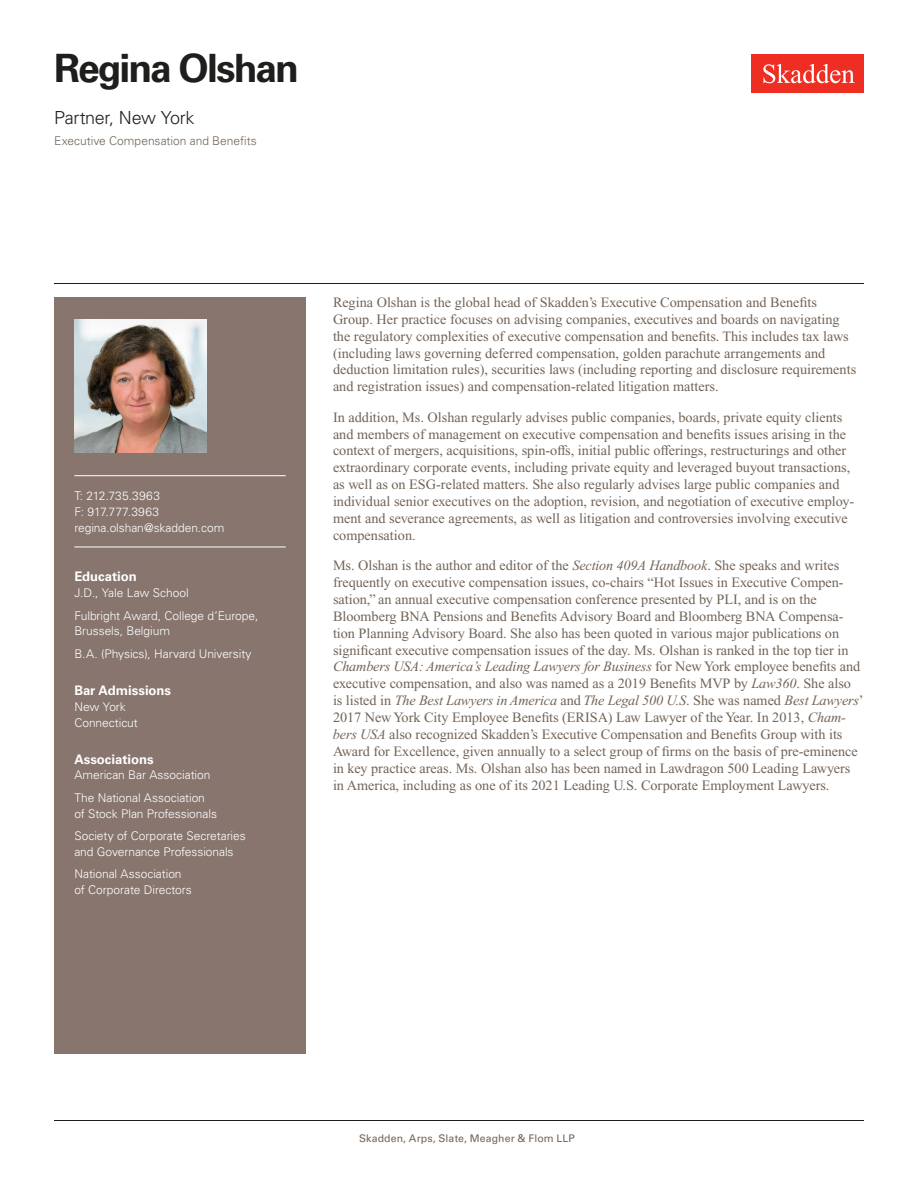
<style>
.page{position:relative;width:918px;height:1188px;background:#fff}
.page>*{position:absolute;margin:0;border:0;box-sizing:border-box;transform-origin:0 0}
.Name{font:700 39px "Univers LT Std";letter-spacing:-.05em;color:#1e1e1d}
.Title_and_Office{font:300 18px "Univers LT Std";letter-spacing:-.02em;color:#1e1e1d}
.Main_Body{font:14.25px/16.8px "Times New Roman PS Std";color:#726458}
.Bar_Admission_Educat{font:700 13.2px "Univers LT Std";letter-spacing:-.005em;color:#fff}
.Sidebar_text{font:300 12px/15.8px "Univers LT Std";letter-spacing:-.005em;color:#fff}
.Practice{font:300 12px "Univers LT Std";color:#726458}
.Email{font:300 12px "Univers LT Std";letter-spacing:-.005em;color:#fff}
.Phone_Number{font:300 12px "Univers LT Std";letter-spacing:.015em;color:#fff}
.Fax_Number{font:300 12px "Univers LT Std";letter-spacing:.015em;color:#fff}
.Sidebar_text_no_para{font:300 12px "Univers LT Std";letter-spacing:-.005em;color:#fff}
.Folio{font:10.5px "Univers LT Std";letter-spacing:.01em;color:#726458}
.s1{font-style:italic}
.s2{font-weight:700;color:#fff}
</style>
<div class="page">
<div style="left:752px;top:54px;width:112px;height:39px;background:#ee2e22"></div>
<svg style="left:763px;top:64px;width:92px;height:19px"></svg>
<div style="left:54px;top:297px;width:252px;height:756px;background:#87756e"></div>
<hr style="left:74px;top:475px;width:212px;height:1px;background:#fff">
<hr style="left:74px;top:547px;width:212px;height:1px;background:#fff">
<img style="left:74px;top:320px;width:132px;height:132px">
<hr style="left:54px;top:1120px;width:810px;height:1px;background:#1e1e1d">
<hr style="left:54px;top:283px;width:810px;height:1px;background:#1e1e1d">
<h1 class="Name" style="left:54px;top:46px;width:246px">Regina Olshan</h1>
<h2 class="Title_and_Office" style="left:54px;top:107px;width:142px">Partner, New York</h2>
<h3 class="Practice" style="left:54px;top:134px;width:204px">Executive Compensation and Benefits</h3>
<p class="Phone_Number" style="left:74px;top:489px;width:87px">T: 212.735.3963</p>
<p class="Fax_Number" style="left:74px;top:504px;width:86px">F: 917.777.3963</p>
<p class="Email" style="left:74px;top:520px;width:152px">regina.olshan@skadden.com</p>
<p class="Bar_Admission_Educat" style="left:74px;top:569px;width:64px">Education</p>
<p class="Sidebar_text" style="left:74px;top:585px;width:116px">J.D., Yale Law School</p>
<p class="Sidebar_text" style="left:74px;top:608px;width:186px">Fulbright Award, College d’Europe,<br>Brussels, Belgium</p>
<p class="Sidebar_text" style="left:74px;top:646px;width:179px">B.A. (Physics), Harvard University</p>
<p class="Bar_Admission_Educat" style="left:74px;top:683px;width:98px">Bar Admissions</p>
<p class="Sidebar_text_no_para" style="left:74px;top:699px;width:53px">New York</p>
<p class="Sidebar_text" style="left:74px;top:714px;width:65px">Connecticut</p>
<p class="Bar_Admission_Educat" style="left:74px;top:751px;width:81px">Associations</p>
<p class="Sidebar_text" style="left:74px;top:767px;width:138px">American Bar Association</p>
<p class="Sidebar_text" style="left:74px;top:790px;width:144px">The National Association of Stock Plan Professionals</p>
<p class="Sidebar_text" style="left:74px;top:828px;width:173px">Society of Corporate Secretaries and Governance Professionals</p>
<p class="Sidebar_text" style="left:74px;top:866px;width:119px">National Association of Corporate Directors</p>
<p class="Main_Body" style="left:333px;top:294px;width:525px">Regina Olshan is the global head of Skadden’s Executive Compensation and Benefits Group. Her practice focuses on advising companies, executives and boards on navigating the regulatory complexities of executive compensation and benefits. This includes tax laws (including laws governing deferred compensation, golden parachute arrangements and deduction limitation rules), securities laws (including reporting and disclosure requirements and registration issues) and compensation-related litigation matters.</p>
<p class="Main_Body" style="left:333px;top:409px;width:523px">In addition, Ms. Olshan regularly advises public companies, boards, private equity clients and members of management on executive compensation and benefits issues arising in the context of mergers, acquisitions, spin-offs, initial public offerings, restructurings and other extraordinary corporate events, including private equity and leveraged buyout transactions, as well as on ESG-related matters. She also regularly advises large public companies and individual senior executives on the adoption, revision, and negotiation of executive employ&shy;ment and severance agreements, as well as litigation and controversies involving executive compensation.</p>
<p class="Main_Body" style="left:333px;top:557px;width:532px">Ms. Olshan is the author and editor of the <span class="s1">Section 409A Handbook</span>. She speaks and writes frequently on executive compensation issues, co-chairs “Hot Issues in Executive Compen&shy;sation,” an annual executive compensation conference presented by PLI, and is on the Bloomberg BNA Pensions and Benefits Advisory Board and Bloomberg BNA Compensa&shy;tion Planning Advisory Board. She also has been quoted in various major publications on significant executive compensation issues of the day. Ms. Olshan is ranked in the top tier in <span class="s1">Chambers USA: America’s Leading Lawyers for Business</span> for New York employee benefits and executive compensation, and also was named as a 2019 Benefits MVP by <span class="s1">Law360</span>. She also is listed in <span class="s1">The Best Lawyers in America</span> and <span class="s1">The Legal 500 U.S</span>. She was named <span class="s1">Best Lawyers</span>’ 2017 New York City Employee Benefits (ERISA) Law Lawyer of the Year. In 2013, <span class="s1">Cham&shy;bers USA</span> also recognized Skadden’s Executive Compensation and Benefits Group with its Award for Excellence, given annually to a select group of firms on the basis of pre-eminence in key practice areas. Ms. Olshan also has been named in Lawdragon 500 Leading Lawyers in America, including as one of its 2021 Leading U.S. Corporate Employment Lawyers.</p>
<p class="Folio" style="left:343px;top:1132px;width:233px"><span class="s2">1</span> Skadden, Arps, Slate, Meagher &amp; Flom LLP</p>
</div>
